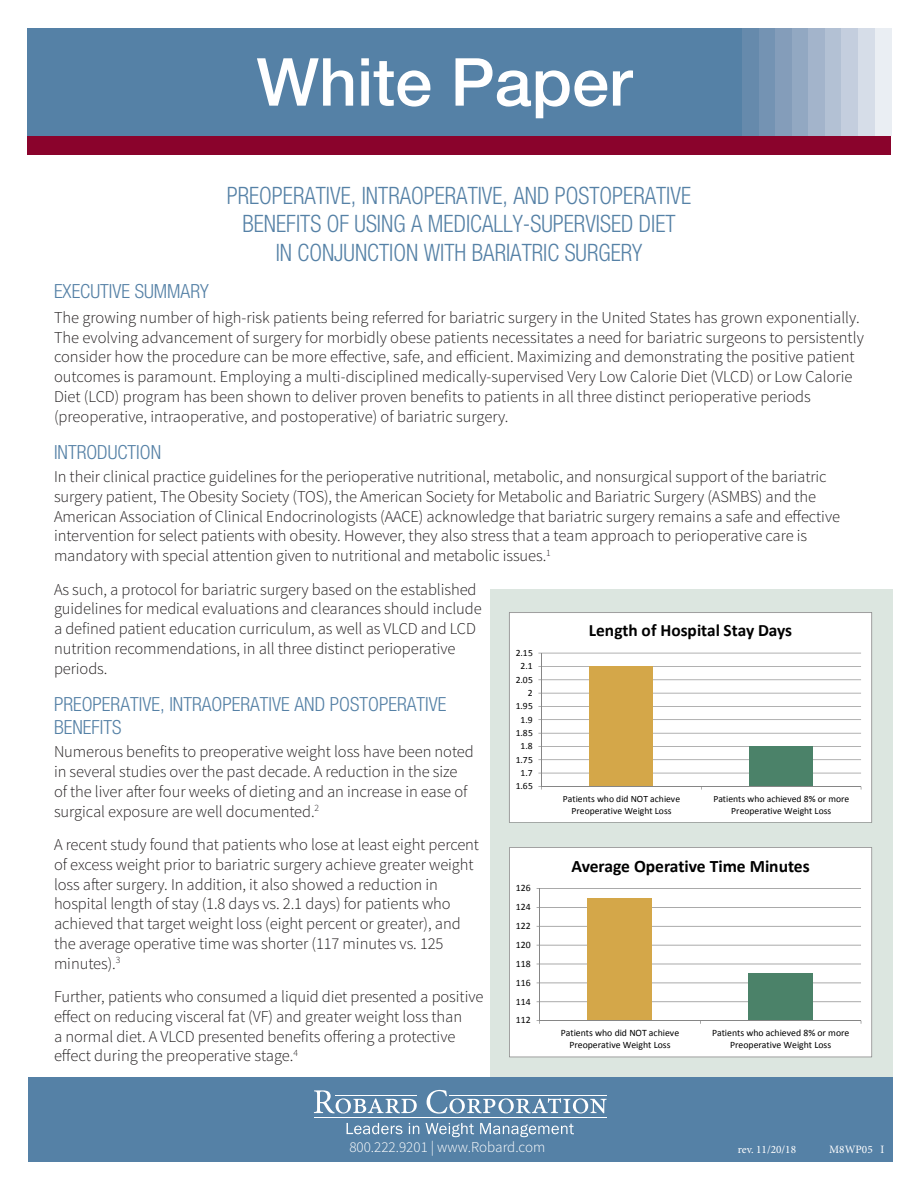
<style>
.page{position:relative;width:918px;height:1188px;background:#fff}
.page>*{position:absolute;margin:0;border:0;box-sizing:border-box;transform-origin:0 0}
.t1{font:500 66.3px "Helvetica Neue";color:#fff}
.Title_1{font:300 condensed 24px/28.8px "Helvetica Neue";color:#5581a6;text-align:center;scale:.95 1}
.Subhead_1{font:300 condensed 19.5px/23.4px "Helvetica Neue";color:#5581a6}
.t2{font:700 17.55px "Calibri";color:#000}
.t3{font:700 17.4px "Calibri";letter-spacing:-.005em;color:#000}
.Body_text{font:300 16.5px/19.8px "Source Sans Pro";letter-spacing:-.005em;color:#231f20}
.t4{font:300 15px "Source Sans Pro";color:#fff}
.t5{font:11.25px "Minion Pro";color:#fff}
.t6{font:9.75px/11.9px "Calibri";color:#000;text-align:center}
.t7{font:9.6px/11.7px "Calibri";letter-spacing:.005em;color:#000;text-align:center}
</style>
<div class="page">
<div style="left:28px;top:1077px;width:864px;height:85px;background:#5581a6"></div>
<div style="left:27px;top:136px;width:864px;height:18px;background:#8a032c"></div>
<div style="left:792px;top:28px;width:17px;height:108px;background:#92a8c2"></div>
<div style="left:809px;top:28px;width:16px;height:108px;background:#a3b4cb"></div>
<div style="left:825px;top:28px;width:17px;height:108px;background:#b3c1d4"></div>
<div style="left:842px;top:28px;width:16px;height:108px;background:#c4cede"></div>
<div style="left:858px;top:28px;width:17px;height:108px;background:#d6dde8"></div>
<div style="left:875px;top:28px;width:16px;height:108px;background:#eaeef3"></div>
<div style="left:726px;top:28px;width:17px;height:108px;background:#5581a6"></div>
<div style="left:743px;top:28px;width:16px;height:108px;background:#668aac"></div>
<div style="left:759px;top:28px;width:17px;height:108px;background:#7493b3"></div>
<div style="left:776px;top:28px;width:16px;height:108px;background:#849dba"></div>
<div style="left:27px;top:28px;width:704px;height:108px;background:#5581a6"></div>
<svg style="left:314px;top:1090px;width:103px;height:23px"></svg>
<svg style="left:427px;top:1090px;width:180px;height:24px"></svg>
<hr style="left:314px;top:1117px;width:293px;height:1px;background:#fff">
<hr style="left:335px;top:1095px;width:82px;height:1px;background:#fff">
<hr style="left:449px;top:1095px;width:158px;height:1px;background:#fff">
<svg style="left:347px;top:1123px;width:55px;height:11px"></svg>
<svg style="left:409px;top:1123px;width:10px;height:11px"></svg>
<svg style="left:425px;top:1123px;width:49px;height:14px"></svg>
<svg style="left:480px;top:1123px;width:94px;height:14px"></svg>
<div style="left:490px;top:590px;width:402px;height:487px;background:#dce6e0"></div>
<svg style="left:509px;top:612px;width:363px;height:211px;background:#efede3"></svg>
<svg style="left:509px;top:848px;width:363px;height:209px;background:#eeece1"></svg>
<h1 class="t1" style="left:256px;top:43px;width:377px">White Paper</h1>
<p class="Title_1" style="left:227px;top:181px;width:490px">PREOPERATIVE, INTRAOPERATIVE, AND POSTOPERATIVE<br>BENEFITS OF USING A MEDICALLY-SUPERVISED DIET<br>IN CONJUNCTION WITH BARIATRIC SURGERY</p>
<p class="Subhead_1" style="left:54px;top:279px;width:156px">EXECUTIVE SUMMARY</p>
<p class="Body_text" style="left:54px;top:308px;width:811px">The growing number of high-risk patients being referred for bariatric surgery in the United States has grown exponentially.<br>The evolving advancement of surgery for morbidly obese patients necessitates a need for bariatric surgeons to persistently consider how the procedure can be more effective, safe, and efficient. Maximizing and demonstrating the positive patient outcomes is paramount. Employing a multi-disciplined medically-supervised Very Low Calorie Diet (VLCD) or Low Calorie Diet (LCD) program has been shown to deliver proven benefits to patients in all three distinct perioperative periods (preoperative, intraoperative, and postoperative) of bariatric surgery.</p>
<p class="Subhead_1" style="left:54px;top:440px;width:109px">INTRODUCTION</p>
<p class="Body_text" style="left:54px;top:467px;width:788px">In their clinical practice guidelines for the perioperative nutritional, metabolic, and nonsurgical support of the bariatric surgery patient, The Obesity Society (TOS), the American Society for Metabolic and Bariatric Surgery (ASMBS) and the American Association of Clinical Endocrinologists (AACE) acknowledge that bariatric surgery remains a safe and effective intervention for select patients with obesity. However, they also stress that a team approach to perioperative care is mandatory with special attention given to nutritional and metabolic issues.<sup>1</sup></p>
<p class="Body_text" style="left:54px;top:579px;width:429px">As such, a protocol for bariatric surgery based on the established guidelines for medical evaluations and clearances should include a defined patient education curriculum, as well as VLCD and LCD nutrition recommendations, in all three distinct perioperative periods.</p>
<p class="Subhead_1" style="left:54px;top:692px;width:394px">PREOPERATIVE, INTRAOPERATIVE AND POSTOPERATIVE<br>BENEFITS</p>
<p class="Body_text" style="left:54px;top:742px;width:421px">Numerous benefits to preoperative weight loss have been noted in several studies over the past decade. A reduction in the size of the liver after four weeks of dieting and an increase in ease of surgical exposure are well documented.<sup>2</sup></p>
<p class="Body_text" style="left:54px;top:835px;width:427px">A recent study found that patients who lose at least eight percent of excess weight prior to bariatric surgery achieve greater weight loss after surgery. In addition, it also showed a reduction in hospital length of stay (1.8 days vs. 2.1 days) for patients who achieved that target weight loss (eight percent or greater), and the average operative time was shorter (117 minutes vs. 125 minutes).<sup>3</sup></p>
<p class="Body_text" style="left:54px;top:987px;width:431px">Further, patients who consumed a liquid diet presented a positive effect on reducing visceral fat (VF) and greater weight loss than<br>a normal diet. A VLCD presented benefits offering a protective effect during the preoperative stage.<sup>4</sup></p>
<p class="t3" style="left:589px;top:620px;width:205px">Length of Hospital Stay Days</p>
<p class="t7" style="left:516px;top:647px;width:19px">2.15</p>
<p class="t7" style="left:521px;top:660px;width:14px">2.1</p>
<p class="t7" style="left:516px;top:674px;width:19px">2.05</p>
<p class="t7" style="left:528px;top:687px;width:6px">2</p>
<p class="t7" style="left:516px;top:700px;width:19px">1.95</p>
<p class="t7" style="left:521px;top:714px;width:14px">1.9</p>
<p class="t7" style="left:516px;top:727px;width:19px">1.85</p>
<p class="t7" style="left:521px;top:740px;width:14px">1.8</p>
<p class="t7" style="left:516px;top:754px;width:19px">1.75</p>
<p class="t7" style="left:521px;top:767px;width:14px">1.7</p>
<p class="t7" style="left:516px;top:780px;width:19px">1.65</p>
<p class="t7" style="left:563px;top:793px;width:119px">Patients who did NOT achieve<br>Preoperative Weight Loss</p>
<p class="t7" style="left:713px;top:793px;width:137px">Patients who achieved 8% or more<br>Preoperative Weight Loss</p>
<p class="t2" style="left:571px;top:855px;width:240px">Average Operative Time Minutes</p>
<p class="t6" style="left:516px;top:882px;width:16px">126</p>
<p class="t6" style="left:516px;top:901px;width:16px">124</p>
<p class="t6" style="left:516px;top:920px;width:16px">122</p>
<p class="t6" style="left:516px;top:939px;width:16px">120</p>
<p class="t6" style="left:516px;top:958px;width:16px">118</p>
<p class="t6" style="left:516px;top:977px;width:16px">116</p>
<p class="t6" style="left:516px;top:995px;width:16px">114</p>
<p class="t6" style="left:516px;top:1014px;width:16px">112</p>
<p class="t6" style="left:561px;top:1027px;width:120px">Patients who did NOT achieve<br>Preoperative Weight Loss</p>
<p class="t6" style="left:712px;top:1027px;width:139px">Patients who achieved 8% or more<br>Preoperative Weight Loss</p>
<p class="t4" style="left:349px;top:1138px;width:197px">800.222.9201 | www.Robard.com</p>
<p class="t5" style="left:738px;top:1142px;width:60px">rev. 11/20/18</p>
<p class="t5" style="left:829px;top:1142px;width:56px">M8WP05 I</p>
</div>
